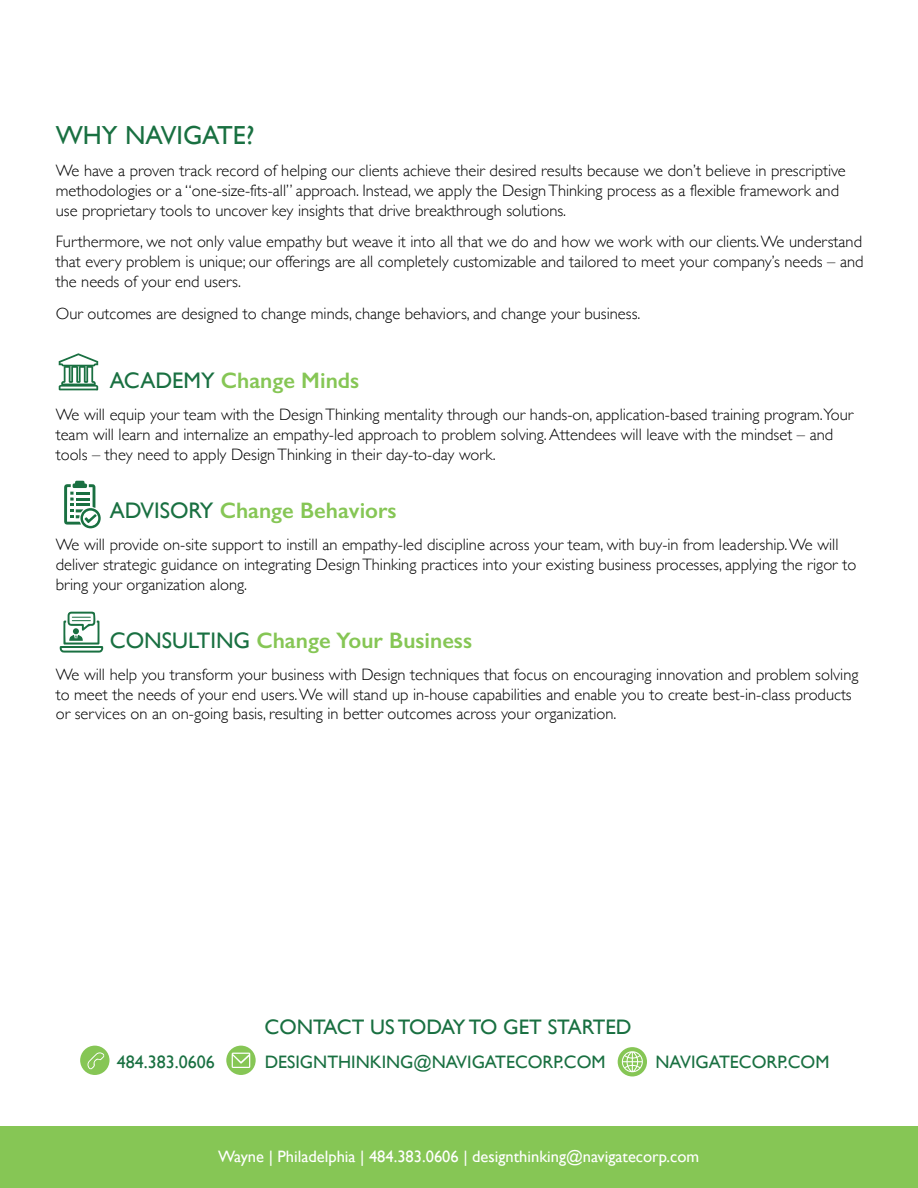
<style>
.page{position:relative;width:918px;height:1188px;background:#fff}
.page>*{position:absolute;margin:0;border:0;box-sizing:border-box;transform-origin:0 0}
.t1{font:26.1px "Gill Sans";color:#197041}
.t2{font:600 22.5px "Gill Sans";color:#86c655}
.t3{font:21px "Gill Sans";color:#197041}
.t4{font:18px "Gill Sans";color:#197041}
.t5{font:300 16.5px/19.8px "Gill Sans";color:#000}
.t6{font:16.5px "Gill Sans";color:#fff}
.s1{font-weight:400;color:#197041}
</style>
<div class="page">
<svg style="left:60px;top:612px;width:43px;height:41px"></svg>
<svg style="left:59px;top:353px;width:39px;height:37px"></svg>
<div style="left:0;top:1126px;width:918px;height:62px;background:#86c655"></div>
<svg style="left:64px;top:481px;width:37px;height:47px"></svg>
<div style="left:618px;top:1047px;width:29px;height:29px;background:#86c655;border-radius:50%"></div>
<svg style="left:622px;top:1051px;width:21px;height:21px"></svg>
<div style="left:80px;top:1046px;width:30px;height:29px;background:#86c655;border-radius:50%"></div>
<svg style="left:87px;top:1052px;width:18px;height:18px"></svg>
<svg style="left:226px;top:1046px;width:30px;height:29px"></svg>
<svg style="left:232px;top:1053px;width:18px;height:15px"></svg>
<h1 class="t1" style="left:56px;top:120px;width:200px">WHY NAVIGATE?</h1>
<p class="t5" style="left:56px;top:160px;width:792px">We have a proven track record of helping our clients achieve their desired results because we don’t believe in prescriptive methodologies or a “one-size-fits-all” approach. Instead, we apply the Design Thinking process as a flexible framework and use proprietary tools to uncover key insights that drive breakthrough solutions.</p>
<p class="t5" style="left:56px;top:231px;width:809px;text-align:justify">Furthermore, we not only value empathy but weave it into all that we do and how we work with our clients. We understand that every problem is unique; our offerings are all completely customizable and tailored to meet your company’s needs – and the needs of your end users.</p>
<p class="t5" style="left:56px;top:303px;width:586px">Our outcomes are designed to change minds, change behaviors, and change your business.</p>
<h2 class="t2" style="left:110px;top:367px;width:251px"><span class="s1">ACADEMY</span> Change Minds</h2>
<p class="t5" style="left:56px;top:404px;width:799px">We will equip your team with the Design Thinking mentality through our hands-on, application-based training program.Your team will learn and internalize an empathy-led approach to problem solving. Attendees will leave with the mindset – and tools – they need to apply Design Thinking in their day-to-day work.</p>
<h2 class="t2" style="left:110px;top:497px;width:288px"><span class="s1">ADVISORY</span> Change Behaviors</h2>
<p class="t5" style="left:56px;top:534px;width:802px">We will provide on-site support to instill an empathy-led discipline across your team, with buy-in from leadership. We will deliver strategic guidance on integrating Design Thinking practices into your existing business processes, applying the rigor to bring your organization along.</p>
<h2 class="t2" style="left:110px;top:627px;width:364px"><span class="s1">CONSULTING</span> Change Your Business</h2>
<p class="t5" style="left:56px;top:664px;width:804px">We will help you transform your business with Design techniques that focus on encouraging innovation and problem solving to meet the needs of your end users. We will stand up in-house capabilities and enable you to create best-in-class products or services on an on-going basis, resulting in better outcomes across your organization.</p>
<p class="t3" style="left:265px;top:1015px;width:369px">CONTACT US TODAY TO GET STARTED</p>
<p class="t4" style="left:117px;top:1051px;width:99px">484.383.0606</p>
<p class="t4" style="left:265px;top:1051px;width:342px">DESIGNTHINKING@NAVIGATECORP.COM</p>
<p class="t4" style="left:656px;top:1051px;width:175px">NAVIGATECORP.COM</p>
<p class="t6" style="left:218px;top:1147px;width:483px">Wayne | Philadelphia | 484.383.0606 | designthinking@navigatecorp.com</p>
</div>
